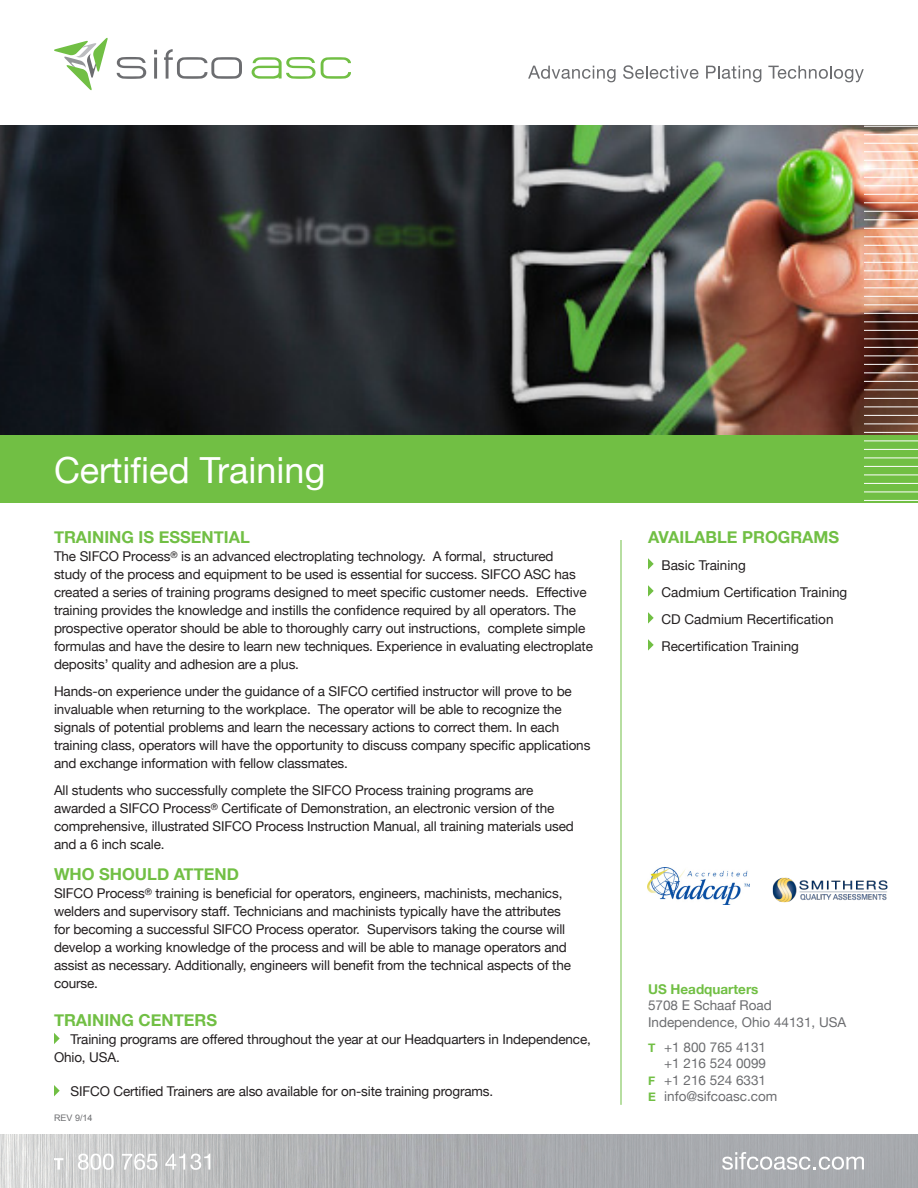
<style>
.page{position:relative;width:918px;height:1188px;background:#fff}
.page>*{position:absolute;margin:0;border:0;box-sizing:border-box;transform-origin:0 0}
.t1{font:36px "Helvetica Neue";color:#fff}
.t2{font:700 16.5px "Helvetica Neue";color:#71bf44}
.t3{font:13.5px/18px "Helvetica Neue";letter-spacing:-.01em;color:#231f20}
.t4{font:13.5px/16.5px "Helvetica Neue";color:#6c6d70}
.t5{font:9px "Arial";color:#6c6d70}
.s1{font-weight:700;color:#71bf44}
.s2{font-weight:700;font-size:12px;color:#71bf44}
</style>
<div class="page">
<div style="left:0;top:345px;width:918px;height:157px;background:#71bf44"></div>
<img style="left:0;top:1134px;width:918px;height:54px">
<img style="left:0;top:125px;width:918px;height:309px">
<svg style="left:54px;top:38px;width:54px;height:52px"></svg>
<svg style="left:117px;top:57px;width:29px;height:22px"></svg>
<hr style="left:154px;top:58px;width:3px;height:21px;background:#6c6d70">
<svg style="left:154px;top:50px;width:3px;height:4px"></svg>
<svg style="left:164px;top:49px;width:78px;height:30px"></svg>
<svg style="left:252px;top:57px;width:99px;height:22px"></svg>
<svg style="left:528px;top:66px;width:88px;height:16px"></svg>
<svg style="left:623px;top:65px;width:75px;height:14px"></svg>
<svg style="left:706px;top:66px;width:55px;height:16px"></svg>
<svg style="left:768px;top:66px;width:96px;height:16px"></svg>
<svg style="left:54px;top:1033px;width:6px;height:11px"></svg>
<svg style="left:54px;top:1085px;width:6px;height:11px"></svg>
<svg style="left:648px;top:558px;width:6px;height:12px"></svg>
<svg style="left:648px;top:585px;width:6px;height:12px"></svg>
<svg style="left:648px;top:612px;width:6px;height:12px"></svg>
<svg style="left:648px;top:639px;width:6px;height:12px"></svg>
<svg style="left:722px;top:1152px;width:142px;height:18px"></svg>
<svg style="left:54px;top:1158px;width:9px;height:12px"></svg>
<svg style="left:78px;top:1154px;width:36px;height:16px"></svg>
<svg style="left:122px;top:1154px;width:35px;height:16px"></svg>
<svg style="left:165px;top:1154px;width:45px;height:16px"></svg>
<hr style="left:864px;top:126px;width:54px;height:1px;background:#fff">
<hr style="left:864px;top:134px;width:54px;height:1px;background:#fff">
<hr style="left:864px;top:143px;width:54px;height:1px;background:#fff">
<hr style="left:864px;top:151px;width:54px;height:1px;background:#fff">
<hr style="left:864px;top:160px;width:54px;height:1px;background:#fff">
<hr style="left:864px;top:168px;width:54px;height:1px;background:#fff">
<hr style="left:864px;top:177px;width:54px;height:1px;background:#fff">
<hr style="left:864px;top:185px;width:54px;height:1px;background:#fff">
<hr style="left:864px;top:194px;width:54px;height:1px;background:#fff">
<hr style="left:864px;top:202px;width:54px;height:1px;background:#fff">
<hr style="left:864px;top:211px;width:54px;height:1px;background:#fff">
<hr style="left:864px;top:219px;width:54px;height:1px;background:#fff">
<hr style="left:864px;top:228px;width:54px;height:1px;background:#fff">
<hr style="left:864px;top:236px;width:54px;height:1px;background:#fff">
<hr style="left:864px;top:245px;width:54px;height:1px;background:#fff">
<hr style="left:864px;top:253px;width:54px;height:1px;background:#fff">
<hr style="left:864px;top:262px;width:54px;height:1px;background:#fff">
<hr style="left:864px;top:270px;width:54px;height:1px;background:#fff">
<hr style="left:864px;top:279px;width:54px;height:1px;background:#fff">
<hr style="left:864px;top:287px;width:54px;height:1px;background:#fff">
<hr style="left:864px;top:296px;width:54px;height:1px;background:#fff">
<hr style="left:864px;top:304px;width:54px;height:1px;background:#fff">
<hr style="left:864px;top:313px;width:54px;height:1px;background:#fff">
<hr style="left:864px;top:321px;width:54px;height:1px;background:#fff">
<hr style="left:864px;top:330px;width:54px;height:1px;background:#fff">
<hr style="left:864px;top:338px;width:54px;height:1px;background:#fff">
<hr style="left:864px;top:347px;width:54px;height:1px;background:#fff">
<hr style="left:864px;top:355px;width:54px;height:1px;background:#fff">
<hr style="left:864px;top:364px;width:54px;height:1px;background:#fff">
<hr style="left:864px;top:372px;width:54px;height:1px;background:#fff">
<hr style="left:864px;top:381px;width:54px;height:1px;background:#fff">
<hr style="left:864px;top:390px;width:54px;height:1px;background:#fff">
<hr style="left:864px;top:398px;width:54px;height:1px;background:#fff">
<hr style="left:864px;top:407px;width:54px;height:1px;background:#fff">
<hr style="left:864px;top:415px;width:54px;height:1px;background:#fff">
<hr style="left:864px;top:424px;width:54px;height:1px;background:#fff">
<hr style="left:864px;top:432px;width:54px;height:1px;background:#fff">
<hr style="left:864px;top:441px;width:54px;height:1px;background:#fff">
<hr style="left:864px;top:449px;width:54px;height:1px;background:#fff">
<hr style="left:864px;top:458px;width:54px;height:1px;background:#fff">
<hr style="left:864px;top:466px;width:54px;height:1px;background:#fff">
<hr style="left:864px;top:475px;width:54px;height:1px;background:#fff">
<hr style="left:864px;top:483px;width:54px;height:1px;background:#fff">
<hr style="left:864px;top:492px;width:54px;height:1px;background:#fff">
<hr style="left:864px;top:500px;width:54px;height:1px;background:#fff">
<hr style="left:621px;top:540px;width:1px;height:565px;background:#71bf44">
<img style="left:648px;top:867px;width:101px;height:37px">
<img style="left:772px;top:877px;width:116px;height:26px">
<p class="t1" style="left:54px;top:449px;width:273px">Certified Training</p>
<p class="t2" style="left:54px;top:526px;width:197px">TRAINING IS ESSENTIAL</p>
<p class="t3" style="left:54px;top:547px;width:540px">The SIFCO Process<sup>®</sup> is an advanced electroplating technology. A formal, structured<br>study of the process and equipment to be used is essential for success. SIFCO ASC has created a series of training programs designed to meet specific customer needs. Effective training provides the knowledge and instills the confidence required by all operators. The prospective operator should be able to thoroughly carry out instructions, complete simple formulas and have the desire to learn new techniques. Experience in evaluating electroplate deposits’ quality and adhesion are a plus.</p>
<p class="t3" style="left:54px;top:682px;width:538px">Hands-on experience under the guidance of a SIFCO certified instructor will prove to be invaluable when returning to the workplace. The operator will be able to recognize the signals of potential problems and learn the necessary actions to correct them. In each training class, operators will have the opportunity to discuss company specific applications and exchange information with fellow classmates.</p>
<p class="t3" style="left:54px;top:781px;width:521px">All students who successfully complete the SIFCO Process training programs are awarded a SIFCO Process<sup>®</sup> Certificate of Demonstration, an electronic version of the comprehensive, illustrated SIFCO Process Instruction Manual, all training materials used and a 6 inch scale.</p>
<p class="t2" style="left:54px;top:864px;width:186px">WHO SHOULD ATTEND</p>
<p class="t3" style="left:54px;top:884px;width:519px">SIFCO Process<sup>®</sup> training is beneficial for operators, engineers, machinists, mechanics, welders and supervisory staff. Technicians and machinists typically have the attributes for becoming a successful SIFCO Process operator. Supervisors taking the course will develop a working knowledge of the process and will be able to manage operators and assist as necessary. Additionally, engineers will benefit from the technical aspects of the course.</p>
<p class="t2" style="left:54px;top:1010px;width:165px">TRAINING CENTERS</p>
<p class="t3" style="left:54px;top:1030px;width:538px;text-indent:16px">Training programs are offered throughout the year at our Headquarters in Independence,<br>Ohio, USA.</p>
<p class="t3" style="left:70px;top:1082px;width:424px">SIFCO Certified Trainers are also available for on-site training programs.</p>
<p class="t5" style="left:54px;top:1112px;width:40px">REV 9/14</p>
<p class="t2" style="left:648px;top:526px;width:193px">AVAILABLE PROGRAMS</p>
<p class="t3" style="left:662px;top:556px;width:86px">Basic Training</p>
<p class="t3" style="left:662px;top:583px;width:187px">Cadmium Certification Training</p>
<p class="t3" style="left:662px;top:610px;width:174px">CD Cadmium Recertification</p>
<p class="t3" style="left:662px;top:637px;width:139px">Recertification Training</p>
<p class="t4" style="left:648px;top:981px;width:200px"><span class="s1">US Headquarters<br></span>5708 E Schaaf Road<br>Independence, Ohio 44131, USA</p>
<p class="t4" style="left:648px;top:1038px;width:120px"><span class="s2">T</span> +1 800 765 4131</p>
<p class="t4" style="left:664px;top:1055px;width:103px">+1 216 524 0099</p>
<p class="t4" style="left:648px;top:1071px;width:120px"><span class="s2">F</span> +1 216 524 6331</p>
<p class="t4" style="left:648px;top:1088px;width:131px"><span class="s2">E</span> info@sifcoasc.com</p>
</div>
